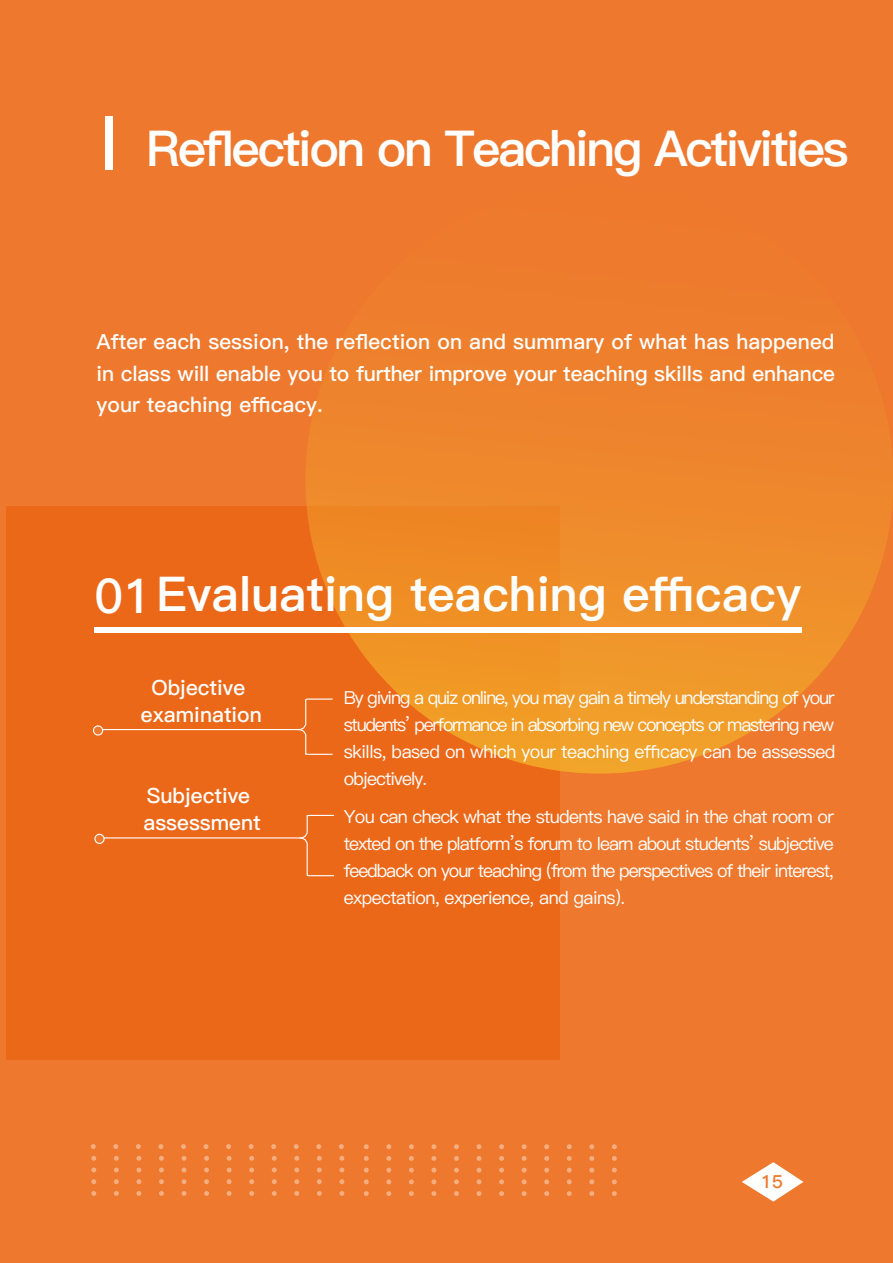
<style>
.page{position:relative;width:893px;height:1263px;background:#fff}
.page>*{position:absolute;margin:0;border:0;box-sizing:border-box;transform-origin:0 0}
.t1{font:49.5px "Ping Fang SC Heavy";letter-spacing:-.05em;color:#fff}
.t2{font:48px "Ping Fang SC Heavy";color:#fff}
.t3{font:21px/31.5px "Ping Fang SC Bold";color:#fff;text-align:justify}
.t4{font:18px/27px "Ping Fang SC Medium";letter-spacing:-.03em;color:#fff;text-align:justify}
.t5{font:18px "Ping Fang SC Bold";color:#ee782d}
.s1{font-family:"Ping Fang SC Bold"}
</style>
<div class="page">
<div style="left:1px;top:0;width:892px;height:1263px;background:#ee782d"></div>
<div style="left:7px;top:506px;width:553px;height:554px;background:#ec6819"></div>
<div style="left:305px;top:186px;width:588px;height:588px;background:linear-gradient(to bottom,#ed742e,#f19e29);border-radius:290px"></div>
<svg style="left:742px;top:1162px;width:61px;height:39px"></svg>
<svg style="left:91px;top:1156px;width:5px;height:5px"></svg>
<svg style="left:114px;top:1156px;width:5px;height:5px"></svg>
<svg style="left:136px;top:1156px;width:5px;height:5px"></svg>
<svg style="left:159px;top:1156px;width:5px;height:5px"></svg>
<svg style="left:182px;top:1156px;width:4px;height:5px"></svg>
<svg style="left:204px;top:1156px;width:5px;height:5px"></svg>
<svg style="left:227px;top:1156px;width:5px;height:5px"></svg>
<svg style="left:249px;top:1156px;width:5px;height:5px"></svg>
<svg style="left:272px;top:1156px;width:5px;height:5px"></svg>
<svg style="left:294px;top:1156px;width:5px;height:5px"></svg>
<svg style="left:317px;top:1156px;width:5px;height:5px"></svg>
<svg style="left:339px;top:1156px;width:5px;height:5px"></svg>
<svg style="left:91px;top:1167px;width:5px;height:5px"></svg>
<svg style="left:114px;top:1167px;width:5px;height:5px"></svg>
<svg style="left:136px;top:1167px;width:5px;height:5px"></svg>
<svg style="left:159px;top:1167px;width:5px;height:5px"></svg>
<svg style="left:182px;top:1167px;width:4px;height:5px"></svg>
<svg style="left:204px;top:1167px;width:5px;height:5px"></svg>
<svg style="left:227px;top:1167px;width:5px;height:5px"></svg>
<svg style="left:249px;top:1167px;width:5px;height:5px"></svg>
<svg style="left:272px;top:1167px;width:5px;height:5px"></svg>
<svg style="left:294px;top:1167px;width:5px;height:5px"></svg>
<svg style="left:317px;top:1167px;width:5px;height:5px"></svg>
<svg style="left:339px;top:1167px;width:5px;height:5px"></svg>
<svg style="left:91px;top:1179px;width:5px;height:5px"></svg>
<svg style="left:114px;top:1179px;width:5px;height:5px"></svg>
<svg style="left:136px;top:1179px;width:5px;height:5px"></svg>
<svg style="left:159px;top:1179px;width:5px;height:5px"></svg>
<svg style="left:182px;top:1179px;width:4px;height:5px"></svg>
<svg style="left:204px;top:1179px;width:5px;height:5px"></svg>
<svg style="left:227px;top:1179px;width:5px;height:5px"></svg>
<svg style="left:249px;top:1179px;width:5px;height:5px"></svg>
<svg style="left:272px;top:1179px;width:5px;height:5px"></svg>
<svg style="left:294px;top:1179px;width:5px;height:5px"></svg>
<svg style="left:317px;top:1179px;width:5px;height:5px"></svg>
<svg style="left:339px;top:1179px;width:5px;height:5px"></svg>
<svg style="left:91px;top:1191px;width:5px;height:5px"></svg>
<svg style="left:114px;top:1191px;width:5px;height:5px"></svg>
<svg style="left:136px;top:1191px;width:5px;height:5px"></svg>
<svg style="left:159px;top:1191px;width:5px;height:5px"></svg>
<svg style="left:182px;top:1191px;width:4px;height:5px"></svg>
<svg style="left:204px;top:1191px;width:5px;height:5px"></svg>
<svg style="left:227px;top:1191px;width:5px;height:5px"></svg>
<svg style="left:249px;top:1191px;width:5px;height:5px"></svg>
<svg style="left:272px;top:1191px;width:5px;height:5px"></svg>
<svg style="left:294px;top:1191px;width:5px;height:5px"></svg>
<svg style="left:317px;top:1191px;width:5px;height:5px"></svg>
<svg style="left:339px;top:1191px;width:5px;height:5px"></svg>
<svg style="left:364px;top:1156px;width:5px;height:5px"></svg>
<svg style="left:386px;top:1156px;width:5px;height:5px"></svg>
<svg style="left:409px;top:1156px;width:5px;height:5px"></svg>
<svg style="left:431px;top:1156px;width:5px;height:5px"></svg>
<svg style="left:454px;top:1156px;width:5px;height:5px"></svg>
<svg style="left:477px;top:1156px;width:4px;height:5px"></svg>
<svg style="left:499px;top:1156px;width:5px;height:5px"></svg>
<svg style="left:522px;top:1156px;width:5px;height:5px"></svg>
<svg style="left:544px;top:1156px;width:5px;height:5px"></svg>
<svg style="left:567px;top:1156px;width:5px;height:5px"></svg>
<svg style="left:589px;top:1156px;width:5px;height:5px"></svg>
<svg style="left:612px;top:1156px;width:5px;height:5px"></svg>
<svg style="left:364px;top:1168px;width:5px;height:4px"></svg>
<svg style="left:386px;top:1168px;width:5px;height:4px"></svg>
<svg style="left:409px;top:1168px;width:5px;height:4px"></svg>
<svg style="left:431px;top:1168px;width:5px;height:4px"></svg>
<svg style="left:454px;top:1168px;width:5px;height:4px"></svg>
<svg style="left:477px;top:1168px;width:4px;height:4px"></svg>
<svg style="left:499px;top:1168px;width:5px;height:4px"></svg>
<svg style="left:522px;top:1168px;width:5px;height:4px"></svg>
<svg style="left:544px;top:1168px;width:5px;height:4px"></svg>
<svg style="left:567px;top:1168px;width:5px;height:4px"></svg>
<svg style="left:589px;top:1168px;width:5px;height:4px"></svg>
<svg style="left:612px;top:1168px;width:5px;height:4px"></svg>
<svg style="left:364px;top:1179px;width:5px;height:5px"></svg>
<svg style="left:386px;top:1179px;width:5px;height:5px"></svg>
<svg style="left:409px;top:1179px;width:5px;height:5px"></svg>
<svg style="left:431px;top:1179px;width:5px;height:5px"></svg>
<svg style="left:454px;top:1179px;width:5px;height:5px"></svg>
<svg style="left:477px;top:1179px;width:4px;height:5px"></svg>
<svg style="left:499px;top:1179px;width:5px;height:5px"></svg>
<svg style="left:522px;top:1179px;width:5px;height:5px"></svg>
<svg style="left:544px;top:1179px;width:5px;height:5px"></svg>
<svg style="left:567px;top:1179px;width:5px;height:5px"></svg>
<svg style="left:589px;top:1179px;width:5px;height:5px"></svg>
<svg style="left:612px;top:1179px;width:5px;height:5px"></svg>
<svg style="left:364px;top:1191px;width:5px;height:5px"></svg>
<svg style="left:386px;top:1191px;width:5px;height:5px"></svg>
<svg style="left:409px;top:1191px;width:5px;height:5px"></svg>
<svg style="left:431px;top:1191px;width:5px;height:5px"></svg>
<svg style="left:454px;top:1191px;width:5px;height:5px"></svg>
<svg style="left:477px;top:1191px;width:4px;height:5px"></svg>
<svg style="left:499px;top:1191px;width:5px;height:5px"></svg>
<svg style="left:522px;top:1191px;width:5px;height:5px"></svg>
<svg style="left:544px;top:1191px;width:5px;height:5px"></svg>
<svg style="left:567px;top:1191px;width:5px;height:5px"></svg>
<svg style="left:589px;top:1191px;width:5px;height:5px"></svg>
<svg style="left:612px;top:1191px;width:5px;height:5px"></svg>
<svg style="left:91px;top:1144px;width:5px;height:5px"></svg>
<svg style="left:113px;top:1144px;width:5px;height:5px"></svg>
<svg style="left:136px;top:1144px;width:5px;height:5px"></svg>
<svg style="left:158px;top:1144px;width:5px;height:5px"></svg>
<svg style="left:181px;top:1144px;width:5px;height:5px"></svg>
<svg style="left:204px;top:1144px;width:4px;height:5px"></svg>
<svg style="left:226px;top:1144px;width:5px;height:5px"></svg>
<svg style="left:249px;top:1144px;width:5px;height:5px"></svg>
<svg style="left:271px;top:1144px;width:5px;height:5px"></svg>
<svg style="left:294px;top:1144px;width:5px;height:5px"></svg>
<svg style="left:316px;top:1144px;width:5px;height:5px"></svg>
<svg style="left:339px;top:1144px;width:5px;height:5px"></svg>
<svg style="left:364px;top:1144px;width:5px;height:5px"></svg>
<svg style="left:386px;top:1144px;width:5px;height:5px"></svg>
<svg style="left:409px;top:1144px;width:5px;height:5px"></svg>
<svg style="left:431px;top:1144px;width:5px;height:5px"></svg>
<svg style="left:454px;top:1144px;width:5px;height:5px"></svg>
<svg style="left:477px;top:1144px;width:4px;height:5px"></svg>
<svg style="left:499px;top:1144px;width:5px;height:5px"></svg>
<svg style="left:522px;top:1144px;width:5px;height:5px"></svg>
<svg style="left:544px;top:1144px;width:5px;height:5px"></svg>
<svg style="left:567px;top:1144px;width:5px;height:5px"></svg>
<svg style="left:589px;top:1144px;width:5px;height:5px"></svg>
<svg style="left:612px;top:1144px;width:5px;height:5px"></svg>
<hr style="left:98px;top:729px;width:200px;height:1px;background:#fff">
<svg style="left:297px;top:698px;width:36px;height:57px"></svg>
<div style="left:93px;top:726px;width:10px;height:9px;background:#ee782d;border-radius:50%"></div>
<div style="left:93px;top:725px;width:10px;height:11px;border:1px solid #fff;border-radius:50%"></div>
<hr style="left:99px;top:837px;width:200px;height:1px;background:#fff">
<svg style="left:298px;top:814px;width:37px;height:63px"></svg>
<div style="left:95px;top:834px;width:9px;height:9px;background:#ee782d;border-radius:50%"></div>
<div style="left:94px;top:834px;width:11px;height:10px;border:1px solid #fff;border-radius:50%"></div>
<div style="left:95px;top:627px;width:707px;height:5px;background:#fff"></div>
<div style="left:105px;top:116px;width:8px;height:53px;background:#fff"></div>
<h1 class="t1" style="left:146px;top:119px;width:704px">Reflection on Teaching Activities</h1>
<p class="t3" style="left:97px;top:327px;width:740px">After each session, the reflection on and summary of what has happened in class will enable you to further improve your teaching skills and enhance your teaching efficacy.</p>
<h2 class="t2" style="left:95px;top:566px;width:708px"><span class="s1">01</span>Evaluating teaching efficacy</h2>
<p class="t3" style="left:141px;top:674px;width:122px;line-height:27px;text-align:center">Objective examination</p>
<p class="t3" style="left:143px;top:783px;width:119px;line-height:27px">Subjective assessment</p>
<p class="t4" style="left:344px;top:685px;width:493px">By giving a quiz online, you may gain a timely understanding of your students’ performance in absorbing new concepts or mastering new skills, based on which your teaching efficacy can be assessed objectively.</p>
<p class="t4" style="left:344px;top:803px;width:492px">You can check what the students have said in the chat room or texted on the platform’s forum to learn about students’ subjective feedback on your teaching (from the perspectives of their interest, expectation, experience, and gains).</p>
<p class="t5" style="left:761px;top:1171px;width:23px">15</p>
</div>
